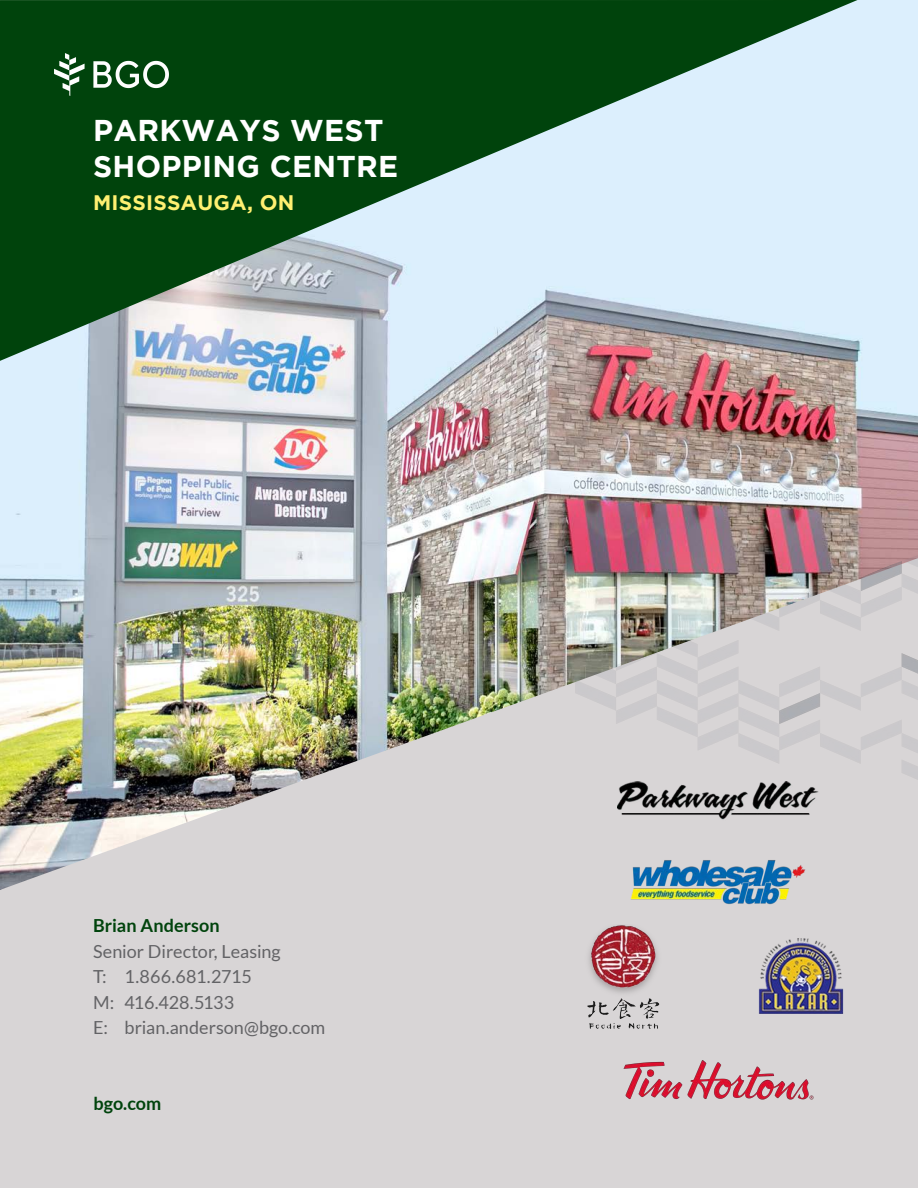
<style>
.page{position:relative;width:918px;height:1188px;background:#fff}
.page>*{position:absolute;margin:0;border:0;box-sizing:border-box;transform-origin:0 0}
.t1{font:700 30px "Gotham";letter-spacing:.01em;color:#fff}
.t2{font:700 21px "Gotham";letter-spacing:.01em;color:#fff071}
.t3{font:18px "Lato";color:#636366}
.t4{font:700 18px "Lato";letter-spacing:.005em;color:#00430c}
.t5{font:18px "Lato";letter-spacing:-.02em;color:#636366}
</style>
<div class="page">
<img style="left:0;top:0;width:918px;height:558px">
<img style="left:0;top:558px;width:918px;height:630px">
<img style="left:623px;top:1059px;width:192px;height:42px">
<img style="left:617px;top:847px;width:202px;height:70px">
<img style="left:757px;top:933px;width:87px;height:90px">
<img style="left:585px;top:925px;width:78px;height:106px">
<div style="left:617px;top:756px;width:203px;height:91px;background:#d8d5d6"></div>
<img style="left:617px;top:791px;width:202px;height:29px">
<img style="left:295px;top:555px;width:623px;height:236px">
<img style="left:54px;top:54px;width:115px;height:42px">
<p class="t1" style="left:93px;top:113px;width:292px">PARKWAYS WEST</p>
<p class="t1" style="left:93px;top:149px;width:307px">SHOPPING CENTRE</p>
<p class="t2" style="left:93px;top:190px;width:203px">MISSISSAUGA, ON</p>
<p class="t4" style="left:93px;top:916px;width:128px">Brian Anderson</p>
<p class="t3" style="left:93px;top:941px;width:189px">Senior Director, Leasing</p>
<p class="t3" style="left:93px;top:967px;width:160px">T: 1.866.681.2715</p>
<p class="t5" style="left:93px;top:992px;width:143px">M: 416.428.5133</p>
<p class="t3" style="left:93px;top:1018px;width:234px">E: brian.anderson@bgo.com</p>
<p class="t4" style="left:93px;top:1093px;width:69px">bgo.com</p>
</div>
